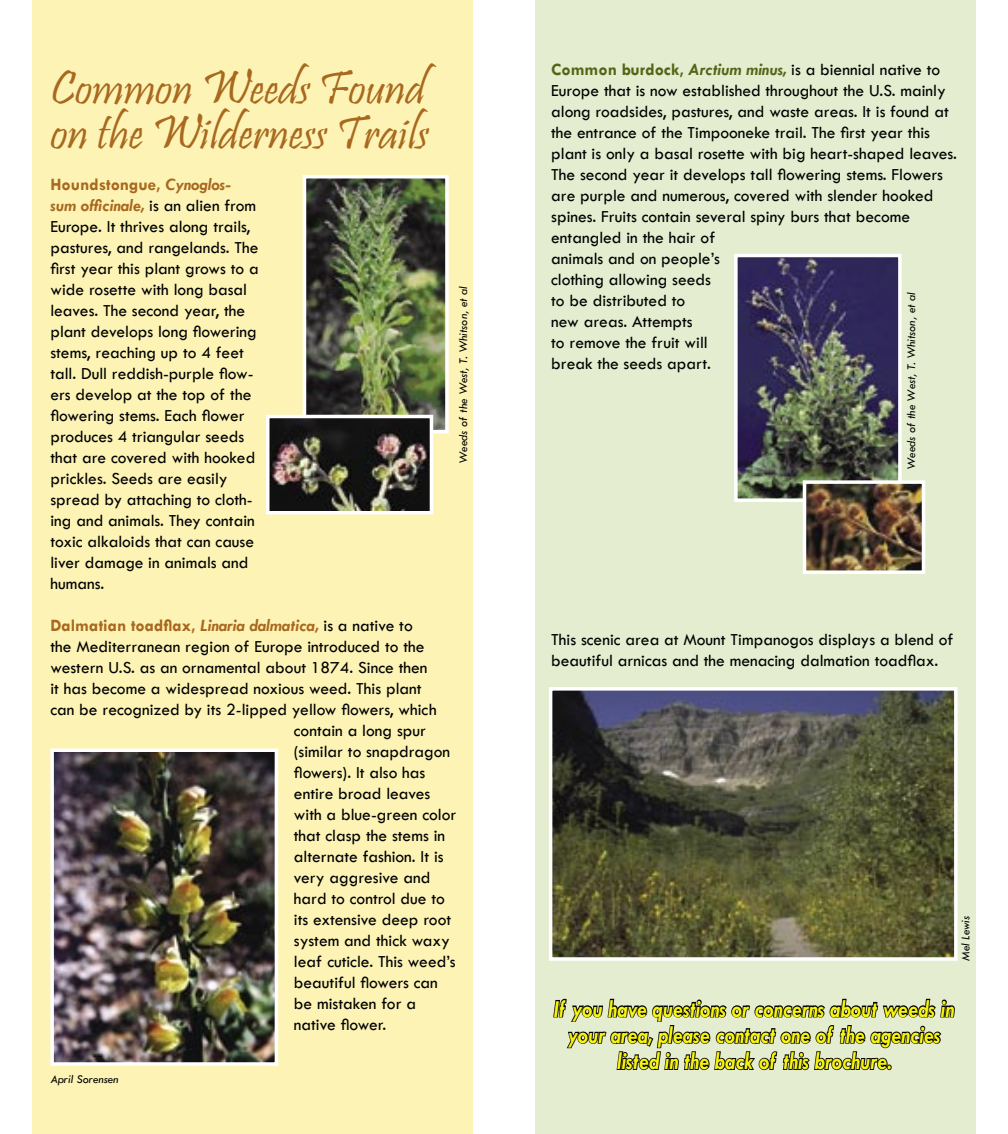
<style>
.page{position:relative;width:1008px;height:1134px;background:#fff}
.page>*{position:absolute;margin:0;border:0;box-sizing:border-box;transform-origin:0 0}
.Head1{font:49px/45.5px "Pristina";color:#a8681e}
.Bode_Text_NO_INDENT{font:italic 700 24.5px "Tw Cen";color:#f7f410;scale:.87 1}
.Bode_Text_NO_INDENT-2{font:17.5px/21px "Tw Cen";color:#000}
.Bode_Text_NO_INDENT-3{font:700 17.5px "Tw Cen";color:#a8681e}
.Head1-2{font:italic 12.25px "Tw Cen";color:#000}
.s1{font-weight:700;color:#a8681e}
.s2{font-weight:700;font-style:italic;color:#a8681e}
.s3{font-style:italic}
.s4{font-weight:400;color:#000}
.s5{font-weight:700;color:#576417}
.s6{font-weight:700;font-style:italic;color:#576417}
</style>
<div class="page">
<div style="left:32px;top:0;width:440px;height:1134px;background:#fcf3b5"></div>
<div style="left:535px;top:0;width:441px;height:1134px;background:#e4edcf"></div>
<img style="left:308px;top:180px;width:136px;height:248px">
<div style="left:303px;top:175px;width:146px;height:258px;border:4px solid #fff"></div>
<img style="left:271px;top:420px;width:157px;height:89px">
<div style="left:266px;top:415px;width:167px;height:99px;border:4px solid #fff"></div>
<img style="left:739px;top:259px;width:158px;height:238px">
<div style="left:734px;top:254px;width:168px;height:248px;border:4px solid #fff"></div>
<img style="left:808px;top:485px;width:112px;height:84px">
<div style="left:803px;top:480px;width:122px;height:94px;border:4px solid #fff"></div>
<img style="left:554px;top:692px;width:399px;height:264px">
<div style="left:549px;top:687px;width:409px;height:274px;border:4px solid #fff"></div>
<img style="left:55px;top:754px;width:218px;height:307px">
<div style="left:50px;top:749px;width:228px;height:317px;border:4px solid #fff"></div>
<svg style="left:553px;top:998px;width:402px;height:73px"></svg>
<p class="Head1" style="left:50px;top:70px;width:380px">Common Weeds Found on the Wilderness Trails</p>
<p class="Bode_Text_NO_INDENT-2" style="left:50px;top:174px;width:210px"><span class="s1">Houndstongue,</span> <span class="s2">Cynoglos&shy;sum officinale,</span> is an alien from<br>Europe. It thrives along trails, pastures, and rangelands. The first year this plant grows to a wide rosette with long basal leaves. The second year, the plant develops long flowering stems, reaching up to 4 feet tall. Dull reddish-purple flow&shy;ers develop at the top of the flowering stems. Each flower produces 4 triangular seeds that are covered with hooked prickles. Seeds are easily spread by attaching to cloth&shy;ing and animals. They contain toxic alkaloids that can cause liver damage in animals and humans.</p>
<p class="Bode_Text_NO_INDENT-3" style="left:50px;top:615px;width:364px">Dalmatian toadflax, <span class="s3">Linaria dalmatica,</span> <span class="s4">is a native to</span></p>
<p class="Bode_Text_NO_INDENT-2" style="left:50px;top:636px;width:376px">the Mediterranean region of Europe introduced to the</p>
<p class="Bode_Text_NO_INDENT-2" style="left:50px;top:657px;width:379px">western U.S. as an ornamental about 1874. Since then</p>
<p class="Bode_Text_NO_INDENT-2" style="left:50px;top:678px;width:373px">it has become a widespread noxious weed. This plant</p>
<p class="Bode_Text_NO_INDENT-2" style="left:50px;top:699px;width:388px">can be recognized by its 2-lipped yellow flowers, which</p>
<p class="Bode_Text_NO_INDENT-2" style="left:294px;top:720px;width:134px">contain a long spur</p>
<p class="Bode_Text_NO_INDENT-2" style="left:294px;top:741px;width:158px">(similar to snapdragon</p>
<p class="Bode_Text_NO_INDENT-2" style="left:294px;top:762px;width:133px">flowers). It also has</p>
<p class="Bode_Text_NO_INDENT-2" style="left:294px;top:783px;width:138px">entire broad leaves</p>
<p class="Bode_Text_NO_INDENT-2" style="left:294px;top:804px;width:164px">with a blue-green color</p>
<p class="Bode_Text_NO_INDENT-2" style="left:294px;top:825px;width:153px">that clasp the stems in</p>
<p class="Bode_Text_NO_INDENT-2" style="left:294px;top:846px;width:151px">alternate fashion. It is</p>
<p class="Bode_Text_NO_INDENT-2" style="left:294px;top:867px;width:138px">very aggresive and</p>
<p class="Bode_Text_NO_INDENT-2" style="left:294px;top:888px;width:153px">hard to control due to</p>
<p class="Bode_Text_NO_INDENT-2" style="left:294px;top:909px;width:159px">its extensive deep root</p>
<p class="Bode_Text_NO_INDENT-2" style="left:294px;top:930px;width:158px">system and thick waxy</p>
<p class="Bode_Text_NO_INDENT-2" style="left:294px;top:951px;width:163px">leaf cuticle. This weed’s</p>
<p class="Bode_Text_NO_INDENT-2" style="left:294px;top:972px;width:146px">beautiful flowers can</p>
<p class="Bode_Text_NO_INDENT-2" style="left:294px;top:993px;width:124px">be mistaken for a</p>
<p class="Bode_Text_NO_INDENT-2" style="left:294px;top:1014px;width:94px">native flower.</p>
<p class="Bode_Text_NO_INDENT-2" style="left:551px;top:59px;width:407px"><span class="s5">Common burdock,</span> <span class="s6">Arctium minus,</span> is a biennial native to Europe that is now established throughout the U.S. mainly along roadsides, pastures, and waste areas. It is found at the entrance of the Timpooneke trail. The first year this plant is only a basal rosette with big heart-shaped leaves.<br>The second year it develops tall flowering stems. Flowers are purple and numerous, covered with slender hooked spines. Fruits contain several spiny burs that become entangled in the hair of<br>animals and on people’s<br>clothing allowing seeds<br>to be distributed to<br>new areas. Attempts<br>to remove the fruit will<br>break the seeds apart.</p>
<p class="Head1-2" style="left:456px;top:464px;width:179px;rotate:-90deg">Weeds of the West, T. Whitson, et al</p>
<p class="Head1-2" style="left:904px;top:470px;width:179px;rotate:-90deg">Weeds of the West, T. Whitson, et al</p>
<p class="Bode_Text_NO_INDENT-2" style="left:551px;top:629px;width:404px">This scenic area at Mount Timpanogos displays a blend of beautiful arnicas and the menacing dalmation toadflax.</p>
<p class="Head1-2" style="left:958px;top:961px;width:46px;rotate:-90deg">Mel Lewis</p>
<p class="Bode_Text_NO_INDENT" style="left:554px;top:994px;width:461px">If you have questions or concerns about weeds in</p>
<p class="Bode_Text_NO_INDENT" style="left:568px;top:1020px;width:430px">your area, please contact one of the agencies</p>
<p class="Bode_Text_NO_INDENT" style="left:617px;top:1047px;width:317px">listed in the back of this brochure.</p>
<p class="Head1-2" style="left:50px;top:1072px;width:70px">April Sorensen</p>
</div>
